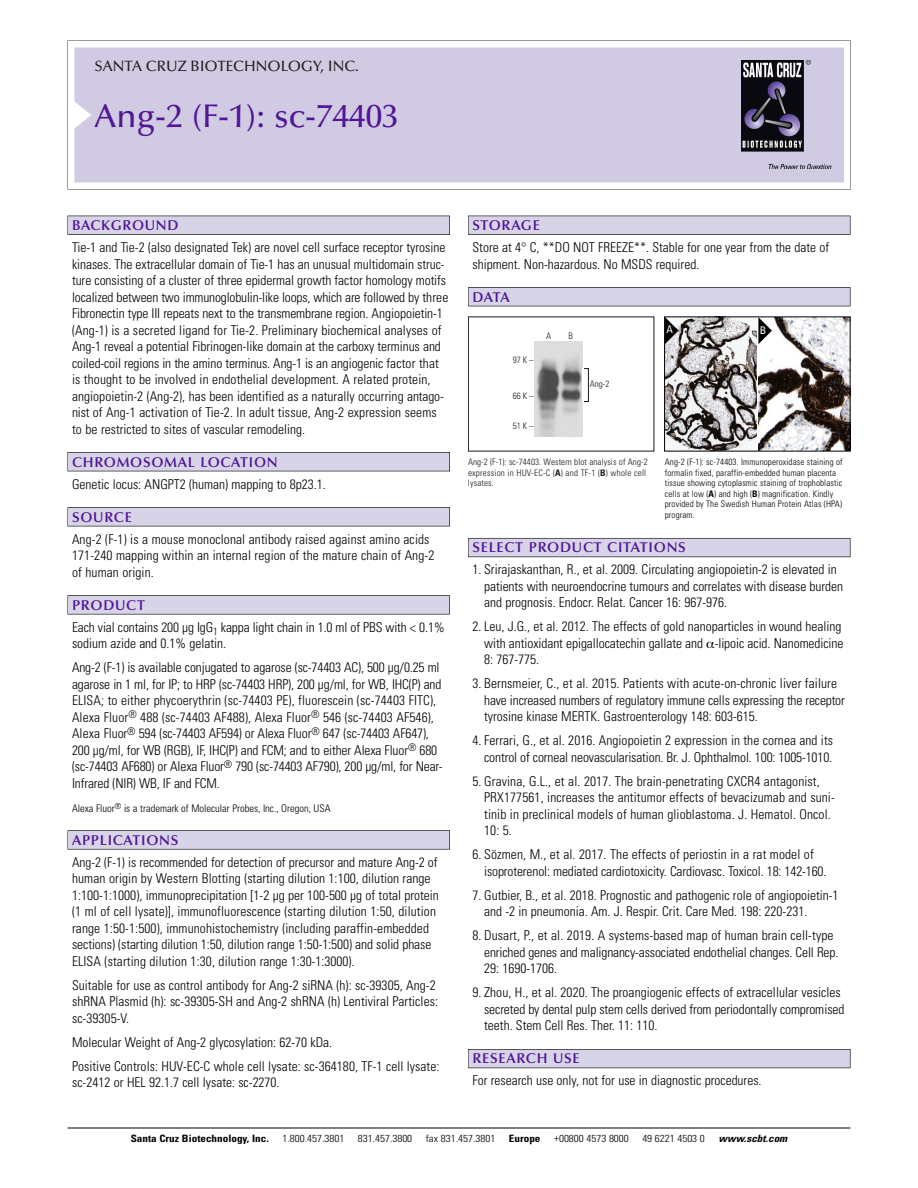
<style>
.page{position:relative;width:918px;height:1188px;background:#fff}
.page>*{position:absolute;margin:0;border:0;box-sizing:border-box;transform-origin:0 0}
.t1{font:500 33px "Optima";color:#511695}
.t2{font:500 15px "Optima";color:#231f20}
.t3{font:600 14.25px "Optima";letter-spacing:.05em;color:#511695}
.t4{font:300 condensed 13.5px/16.5px "Univers";color:#000}
.t5{font:300 condensed 10.5px "Univers";color:#000}
.t6{font:condensed 10.5px "Univers";color:#fff}
.t7{font:300 condensed 10.2px "Univers";color:#000;scale:1.1 1}
.t8{font:700 condensed 10.2px "Univers";color:#000;scale:1.1 1}
.t9{font:italic 700 condensed 10.2px "Univers";color:#000;scale:1.1 1}
.t10{font:300 condensed 9px/10.5px "Univers";letter-spacing:.015em;color:#000}
.t11{font:300 condensed 9px/10.5px "Univers";letter-spacing:.015em;color:#191919}
.s1{font-weight:700}
</style>
<div class="page">
<svg style="left:74px;top:41px;width:777px;height:148px"></svg>
<div style="left:74px;top:47px;width:770px;height:135px;background:#d1cae3"></div>
<img style="left:741px;top:60px;width:90px;height:108px">
<div style="left:68px;top:216px;width:382px;height:19px;background:#535256"></div>
<div style="left:68px;top:216px;width:381px;height:18px;background:#d7d4e8"></div>
<div style="left:68px;top:452px;width:382px;height:19px;background:#515155"></div>
<div style="left:68px;top:453px;width:381px;height:18px;background:#d7d4e8"></div>
<div style="left:68px;top:507px;width:382px;height:19px;background:#545357"></div>
<div style="left:68px;top:508px;width:381px;height:18px;background:#d7d4e8"></div>
<div style="left:68px;top:595px;width:382px;height:19px;background:#575659"></div>
<div style="left:68px;top:596px;width:381px;height:18px;background:#d7d4e8"></div>
<svg style="left:68px;top:830px;width:382px;height:20px"></svg>
<div style="left:68px;top:831px;width:381px;height:18px;background:#d7d4e8"></div>
<div style="left:468px;top:216px;width:382px;height:19px;background:#535256"></div>
<div style="left:468px;top:216px;width:382px;height:18px;background:#d7d4e8"></div>
<div style="left:468px;top:287px;width:382px;height:19px;background:#515155"></div>
<div style="left:468px;top:288px;width:382px;height:18px;background:#d7d4e8"></div>
<div style="left:468px;top:538px;width:382px;height:19px;background:#5e5d65"></div>
<div style="left:468px;top:539px;width:382px;height:18px;background:#d7d4e8"></div>
<div style="left:468px;top:1049px;width:382px;height:19px;background:#55545b"></div>
<div style="left:468px;top:1050px;width:382px;height:18px;background:#d7d4e8"></div>
<hr style="left:68px;top:1128px;width:782px;height:1px;background:#000">
<img style="left:758px;top:318px;width:90px;height:132px">
<img style="left:666px;top:318px;width:90px;height:132px">
<div style="left:664px;top:316px;width:186px;height:136px;border:1px solid #000"></div>
<svg style="left:758px;top:317px;width:14px;height:27px"></svg>
<svg style="left:665px;top:317px;width:13px;height:27px"></svg>
<img style="left:535px;top:342px;width:47px;height:95px">
<div style="left:584px;top:368px;width:5px;height:34px;border:1px solid #191919"></div>
<p class="t2" style="left:94px;top:60px;width:266px">SANTA CRUZ BIOTECHNOLOGY, INC.</p>
<p class="t1" style="left:94px;top:102px;width:306px">Ang-2 (F-1): sc-74403</p>
<p class="t3" style="left:72px;top:219px;width:108px">BACKGROUND</p>
<p class="t4" style="left:72px;top:240px;width:378px">Tie-1 and Tie-2 (also designated Tek) are novel cell surface receptor tyrosine kinases. The extracellular domain of Tie-1 has an unusual multidomain struc&shy;ture consisting of a cluster of three epidermal growth factor homology motifs localized between two immunoglobulin-like loops, which are followed by three Fibronectin type III repeats next to the transmembrane region. Angiopoietin-1 (Ang-1) is a secreted ligand for Tie-2. Preliminary biochemical analyses of Ang-1 reveal a potential Fibrinogen-like domain at the carboxy terminus and coiled-coil regions in the amino terminus. Ang-1 is an angiogenic factor that is thought to be involved in endothelial development. A related protein, angiopoietin-2 (Ang-2), has been identified as a naturally occurring antago&shy;nist of Ang-1 activation of Tie-2. In adult tissue, Ang-2 expression seems to be restricted to sites of vascular remodeling.</p>
<p class="t3" style="left:72px;top:456px;width:207px">CHROMOSOMAL LOCATION</p>
<p class="t4" style="left:72px;top:477px;width:255px">Genetic locus: ANGPT2 (human) mapping to 8p23.1.</p>
<p class="t3" style="left:72px;top:511px;width:61px">SOURCE</p>
<p class="t4" style="left:72px;top:532px;width:364px">Ang-2 (F-1) is a mouse monoclonal antibody raised against amino acids<br>171-240 mapping within an internal region of the mature chain of Ang-2 of human origin.</p>
<p class="t3" style="left:72px;top:599px;width:74px">PRODUCT</p>
<p class="t4" style="left:72px;top:620px;width:374px">Each vial contains 200 µg IgG<sub>1</sub> kappa light chain in 1.0 ml of PBS with &lt; 0.1% sodium azide and 0.1% gelatin.</p>
<p class="t4" style="left:72px;top:661px;width:372px">Ang-2 (F-1) is available conjugated to agarose (sc-74403 AC), 500 µg/0.25 ml agarose in 1 ml, for IP; to HRP (sc-74403 HRP), 200 µg/ml, for WB, IHC(P) and ELISA; to either phycoerythrin (sc-74403 PE), fluorescein (sc-74403 FITC), Alexa Fluor<sup>®</sup> 488 (sc-74403 AF488), Alexa Fluor<sup>®</sup> 546 (sc-74403 AF546), Alexa Fluor<sup>®</sup> 594 (sc-74403 AF594) or Alexa Fluor<sup>®</sup> 647 (sc-74403 AF647), 200 µg/ml, for WB (RGB), IF, IHC(P) and FCM; and to either Alexa Fluor<sup>®</sup> 680 (sc-74403 AF680) or Alexa Fluor<sup>®</sup> 790 (sc-74403 AF790), 200 µg/ml, for Near-Infrared (NIR) WB, IF and FCM.</p>
<p class="t5" style="left:72px;top:804px;width:260px">Alexa Fluor<sup>®</sup> is a trademark of Molecular Probes, Inc., Oregon, USA</p>
<p class="t3" style="left:72px;top:834px;width:108px">APPLICATIONS</p>
<p class="t4" style="left:72px;top:855px;width:368px">Ang-2 (F-1) is recommended for detection of precursor and mature Ang-2 of human origin by Western Blotting (starting dilution 1:100, dilution range 1:100-1:1000), immunoprecipitation [1-2 µg per 100-500 µg of total protein (1 ml of cell lysate)], immunofluorescence (starting dilution 1:50, dilution range 1:50-1:500), immunohistochemistry (including paraffin-embedded sections) (starting dilution 1:50, dilution range 1:50-1:500) and solid phase ELISA (starting dilution 1:30, dilution range 1:30-1:3000).</p>
<p class="t4" style="left:72px;top:978px;width:368px">Suitable for use as control antibody for Ang-2 siRNA (h): sc-39305, Ang-2 shRNA Plasmid (h): sc-39305-SH and Ang-2 shRNA (h) Lentiviral Particles: sc-39305-V.</p>
<p class="t4" style="left:72px;top:1035px;width:262px">Molecular Weight of Ang-2 glycosylation: 62-70 kDa.</p>
<p class="t4" style="left:72px;top:1059px;width:369px">Positive Controls: HUV-EC-C whole cell lysate: sc-364180, TF-1 cell lysate: sc-2412 or HEL 92.1.7 cell lysate: sc-2270.</p>
<p class="t3" style="left:473px;top:219px;width:69px">STORAGE</p>
<p class="t4" style="left:473px;top:240px;width:358px">Store at 4° C, **DO NOT FREEZE**. Stable for one year from the date of shipment. Non-hazardous. No MSDS required.</p>
<p class="t3" style="left:473px;top:291px;width:39px">DATA</p>
<p class="t11" style="left:513px;top:356px;width:22px">97K–</p>
<p class="t11" style="left:513px;top:391px;width:22px">66K–</p>
<p class="t11" style="left:513px;top:422px;width:22px">51K–</p>
<p class="t11" style="left:546px;top:331px;width:7px">A</p>
<p class="t11" style="left:568px;top:331px;width:6px">B</p>
<p class="t11" style="left:590px;top:380px;width:21px">Ang-2</p>
<p class="t11" style="left:468px;top:458px;width:181px">Ang-2 (F-1): sc-74403. Western blot analysis of Ang-2 expression in HUV-EC-C (<span class="s1">A</span>) and TF-1 (<span class="s1">B</span>) whole cell lysates.</p>
<p class="t6" style="left:667px;top:326px;width:8px">A</p>
<p class="t6" style="left:760px;top:326px;width:8px">B</p>
<p class="t10" style="left:665px;top:458px;width:179px">Ang-2 (F-1): sc-74403. Immunoperoxidase staining of formalin fixed, paraffin-embedded human placenta tissue showing cytoplasmic staining of trophoblastic cells at low (<span class="s1">A</span>) and high (<span class="s1">B</span>) magnification. Kindly provided by The Swedish Human Protein Atlas (HPA) program.</p>
<p class="t3" style="left:473px;top:542px;width:215px">SELECT PRODUCT CITATIONS</p>
<p class="t4" style="left:484px;top:563px;width:360px;text-indent:-12px">1. Srirajaskanthan, R., et al. 2009. Circulating angiopoietin-2 is elevated in patients with neuroendocrine tumours and correlates with disease burden and prognosis. Endocr. Relat. Cancer 16: 967-976.</p>
<p class="t4" style="left:484px;top:620px;width:361px;text-indent:-12px">2. Leu, J.G., et al. 2012. The effects of gold nanoparticles in wound healing with antioxidant epigallocatechin gallate and -lipoic acid. Nanomedicine<br>8: 767-775.</p>
<p class="t4" style="left:484px;top:677px;width:362px;text-indent:-12px">3. Bernsmeier, C., et al. 2015. Patients with acute-on-chronic liver failure have increased numbers of regulatory immune cells expressing the receptor tyrosine kinase MERTK. Gastroenterology 148: 603-615.</p>
<p class="t4" style="left:473px;top:734px;width:362px;text-align:right">4. Ferrari, G., et al. 2016. Angiopoietin 2 expression in the cornea and its control of corneal neovascularisation. Br. J. Ophthalmol. 100: 1005-1010.</p>
<p class="t4" style="left:484px;top:774px;width:352px;text-indent:-12px">5. Gravina, G.L., et al. 2017. The brain-penetrating CXCR4 antagonist, PRX177561, increases the antitumor effects of bevacizumab and suni&shy;tinib in preclinical models of human glioblastoma. J. Hematol. Oncol.<br>10: 5.</p>
<p class="t4" style="left:484px;top:848px;width:344px;text-indent:-12px">6. Sözmen, M., et al. 2017. The effects of periostin in a rat model of isoproterenol: mediated cardiotoxicity. Cardiovasc. Toxicol. 18: 142-160.</p>
<p class="t4" style="left:484px;top:888px;width:356px;text-indent:-12px">7. Gutbier, B., et al. 2018. Prognostic and pathogenic role of angiopoietin-1 and -2 in pneumonia. Am. J. Respir. Crit. Care Med. 198: 220-231.</p>
<p class="t4" style="left:484px;top:929px;width:356px;text-indent:-12px">8. Dusart, P., et al. 2019. A systems-based map of human brain cell-type enriched genes and malignancy-associated endothelial changes. Cell Rep.<br>29: 1690-1706.</p>
<p class="t4" style="left:484px;top:986px;width:362px;text-indent:-12px">9. Zhou, H., et al. 2020. The proangiogenic effects of extracellular vesicles secreted by dental pulp stem cells derived from periodontally compromised teeth. Stem Cell Res. Ther. 11: 110.</p>
<p class="t3" style="left:473px;top:1053px;width:109px">RESEARCH USE</p>
<p class="t4" style="left:473px;top:1074px;width:291px">For research use only, not for use in diagnostic procedures.</p>
<p class="t8" style="left:131px;top:1135px;width:127px">Santa Cruz Biotechnology, Inc.</p>
<p class="t7" style="left:282px;top:1135px;width:58px">1.800.457.3801</p>
<p class="t7" style="left:358px;top:1135px;width:51px">831.457.3800</p>
<p class="t7" style="left:426px;top:1135px;width:65px">fax 831.457.3801</p>
<p class="t8" style="left:509px;top:1135px;width:30px">Europe</p>
<p class="t7" style="left:554px;top:1135px;width:69px">+00800 4573 8000</p>
<p class="t7" style="left:642px;top:1135px;width:58px">49 6221 4503 0</p>
<p class="t9" style="left:719px;top:1135px;width:66px">www.scbt.com</p>
</div>
